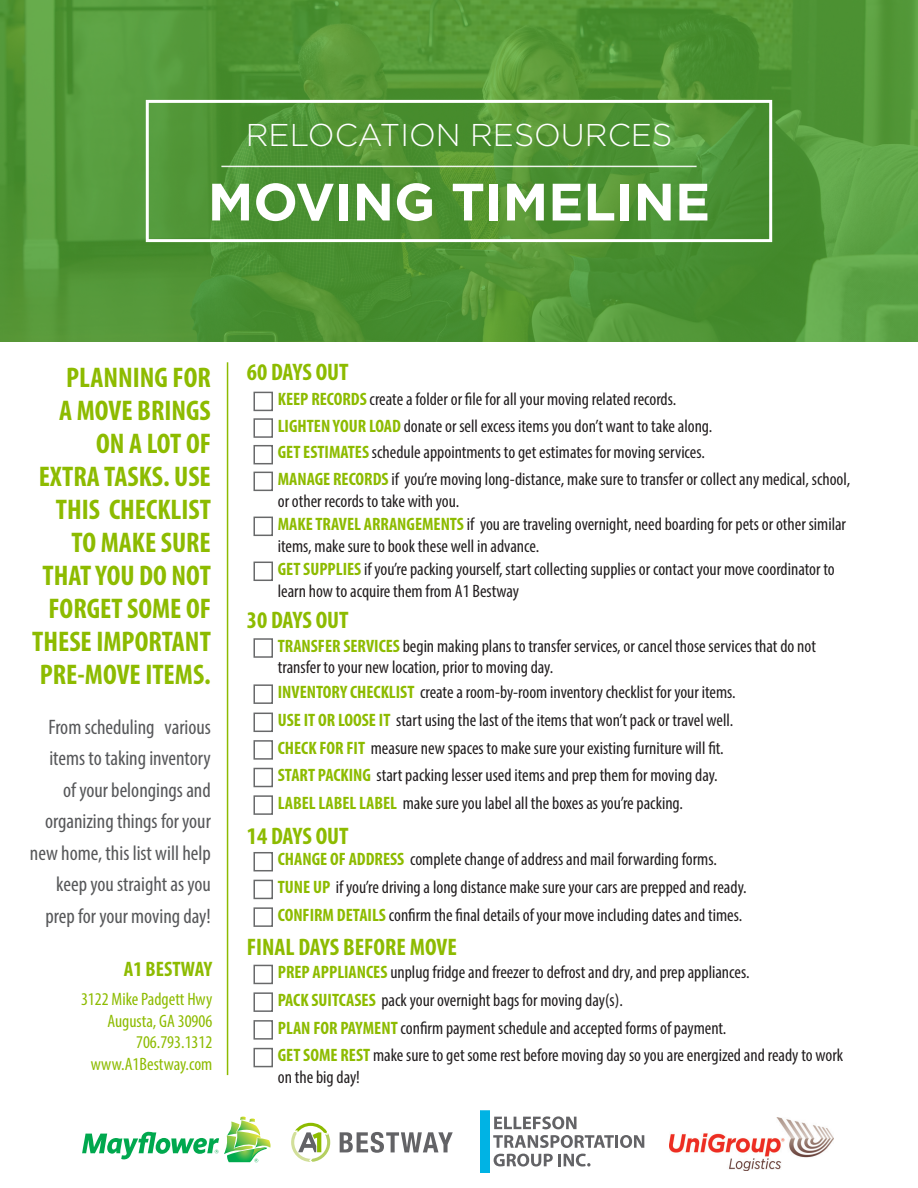
<style>
.page{position:relative;width:918px;height:1188px;background:#fff}
.page>*{position:absolute;margin:0;border:0;box-sizing:border-box;transform-origin:0 0}
.t1{font:700 52.5px "Gotham";color:#fff}
.t2{font:300 31.5px "Gotham";color:#fff}
.t3{font:700 condensed 28.5px/33px "Myriad Pro";color:#8dbb00;text-align:right}
.t4{font:700 condensed 24px "Myriad Pro";color:#8dbb00}
.t5{font:condensed 21px/31.5px "Myriad Pro";color:#57585a;text-align:right}
.t6{font:700 condensed 21px "Myriad Pro";color:#8dbb00}
.t7{font:condensed 18px/21.6px "Myriad Pro";color:#231f20}
.t8{font:condensed 18px "Myriad Pro";color:#8dbb00}
.s1{font-weight:700;color:#8dbb00}
</style>
<div class="page">
<div style="left:253px;top:418px;width:20px;height:20px;border:2px solid #57585a"></div>
<div style="left:253px;top:392px;width:20px;height:19px;border:2px solid #57585a"></div>
<div style="left:253px;top:907px;width:20px;height:20px;border:2px solid #57585a"></div>
<div style="left:253px;top:1020px;width:20px;height:20px;border:2px solid #57585a"></div>
<div style="left:253px;top:1048px;width:20px;height:19px;border:2px solid #57585a"></div>
<div style="left:253px;top:684px;width:20px;height:20px;border:2px solid #57585a"></div>
<div style="left:253px;top:713px;width:20px;height:19px;border:2px solid #57585a"></div>
<div style="left:253px;top:740px;width:20px;height:20px;border:2px solid #57585a"></div>
<div style="left:253px;top:768px;width:20px;height:19px;border:2px solid #57585a"></div>
<div style="left:253px;top:795px;width:20px;height:20px;border:2px solid #57585a"></div>
<div style="left:253px;top:852px;width:20px;height:19px;border:2px solid #57585a"></div>
<div style="left:253px;top:965px;width:20px;height:19px;border:2px solid #57585a"></div>
<div style="left:253px;top:880px;width:20px;height:19px;border:2px solid #57585a"></div>
<div style="left:253px;top:992px;width:20px;height:20px;border:2px solid #57585a"></div>
<div style="left:253px;top:638px;width:20px;height:20px;border:2px solid #57585a"></div>
<div style="left:253px;top:445px;width:20px;height:19px;border:2px solid #57585a"></div>
<div style="left:253px;top:562px;width:20px;height:19px;border:2px solid #57585a"></div>
<div style="left:253px;top:472px;width:20px;height:19px;border:2px solid #57585a"></div>
<div style="left:253px;top:517px;width:20px;height:19px;border:2px solid #57585a"></div>
<svg style="left:0;top:0;width:918px;height:342px;background:#519636"></svg>
<hr style="left:221px;top:166px;width:476px;height:1px;background:#fff">
<svg style="left:340px;top:1132px;width:113px;height:21px"></svg>
<svg style="left:291px;top:1123px;width:39px;height:39px"></svg>
<div style="left:480px;top:1111px;width:9px;height:62px;background:#00b3e4"></div>
<div style="left:480px;top:1111px;width:10px;height:62px;border:1px solid #00b3e4"></div>
<svg style="left:494px;top:1116px;width:83px;height:13px"></svg>
<svg style="left:493px;top:1135px;width:151px;height:13px"></svg>
<svg style="left:494px;top:1154px;width:97px;height:13px"></svg>
<img style="left:670px;top:1118px;width:164px;height:52px">
<svg style="left:82px;top:1117px;width:189px;height:45px"></svg>
<hr style="left:227px;top:362px;width:1px;height:713px;background:#8dbb00">
<div style="left:146px;top:100px;width:626px;height:142px;border:3px solid #fff"></div>
<p class="t2" style="left:246px;top:117px;width:428px">RELOCATION RESOURCES</p>
<p class="t1" style="left:208px;top:167px;width:504px">MOVING TIMELINE</p>
<p class="t3" style="left:32px;top:361px;width:180px">PLANNING FOR<br>A MOVE BRINGS<br>ON A LOT OF<br>EXTRA TASKS. USE<br>THIS CHECKLIST<br>TO MAKE SURE<br>THAT YOU DO NOT<br>FORGET SOME OF<br>THESE IMPORTANT<br>PRE-MOVE ITEMS.</p>
<p class="t4" style="left:247px;top:357px;width:103px">60 DAYS OUT</p>
<p class="t7" style="left:278px;top:388px;width:400px"><span class="s1">KEEP RECORDS</span> create a folder or file for all your moving related records.</p>
<p class="t7" style="left:278px;top:415px;width:436px"><span class="s1">LIGHTEN YOUR LOAD</span> donate or sell excess items you don’t want to take along.</p>
<p class="t7" style="left:278px;top:441px;width:429px"><span class="s1">GET ESTIMATES</span> schedule appointments to get estimates for moving services.</p>
<p class="t7" style="left:278px;top:468px;width:574px"><span class="s1">MANAGE RECORDS</span> if you’re moving long-distance, make sure to transfer or collect any medical, school, or other records to take with you.</p>
<p class="t7" style="left:278px;top:513px;width:570px"><span class="s1">MAKE TRAVEL ARRANGEMENTS</span> if you are traveling overnight, need boarding for pets or other similar items, make sure to book these well in advance.</p>
<p class="t7" style="left:278px;top:558px;width:558px"><span class="s1">GET SUPPLIES</span> if you’re packing yourself, start collecting supplies or contact your move coordinator to learn how to acquire them from A1 Bestway</p>
<p class="t4" style="left:247px;top:605px;width:103px">30 DAYS OUT</p>
<p class="t7" style="left:278px;top:635px;width:540px"><span class="s1">TRANSFER SERVICES</span> begin making plans to transfer services, or cancel those services that do not transfer to your new location, prior to moving day.</p>
<p class="t7" style="left:278px;top:681px;width:459px"><span class="s1">INVENTORY CHECKLIST</span> create a room-by-room inventory checklist for your items.</p>
<p class="t7" style="left:278px;top:709px;width:457px"><span class="s1">USE IT OR LOOSE IT</span> start using the last of the items that won’t pack or travel well.</p>
<p class="t7" style="left:278px;top:737px;width:447px"><span class="s1">CHECK FOR FIT</span> measure new spaces to make sure your existing furniture will fit.</p>
<p class="t7" style="left:278px;top:764px;width:441px"><span class="s1">START PACKING</span> start packing lesser used items and prep them for moving day.</p>
<p class="t7" style="left:278px;top:792px;width:407px"><span class="s1">LABEL LABEL LABEL</span> make sure you label all the boxes as you’re packing.</p>
<p class="t5" style="left:30px;top:711px;width:182px">From scheduling various items to taking inventory<br>of your belongings and organizing things for your new home, this list will help keep you straight as you prep for your moving day!</p>
<p class="t4" style="left:247px;top:821px;width:103px">14 DAYS OUT</p>
<p class="t7" style="left:278px;top:849px;width:441px"><span class="s1">CHANGE OF ADDRESS</span> complete change of address and mail forwarding forms.</p>
<p class="t7" style="left:278px;top:876px;width:470px"><span class="s1">TUNE UP</span> if you’re driving a long distance make sure your cars are prepped and ready.</p>
<p class="t7" style="left:278px;top:904px;width:466px"><span class="s1">CONFIRM DETAILS</span> confirm the final details of your move including dates and times.</p>
<p class="t6" style="left:124px;top:956px;width:90px">A1 BESTWAY</p>
<p class="t8" style="left:81px;top:988px;width:133px">3122 Mike Padgett Hwy</p>
<p class="t8" style="left:107px;top:1010px;width:107px">Augusta, GA 30906</p>
<p class="t8" style="left:136px;top:1031px;width:78px">706.793.1312</p>
<p class="t8" style="left:91px;top:1053px;width:123px">www.A1Bestway.com</p>
<p class="t4" style="left:247px;top:932px;width:211px">FINAL DAYS BEFORE MOVE</p>
<p class="t7" style="left:278px;top:961px;width:473px"><span class="s1">PREP APPLIANCES</span> unplug fridge and freezer to defrost and dry, and prep appliances.</p>
<p class="t7" style="left:278px;top:989px;width:347px"><span class="s1">PACK SUITCASES</span> pack your overnight bags for moving day(s).</p>
<p class="t7" style="left:278px;top:1017px;width:450px"><span class="s1">PLAN FOR PAYMENT</span> confirm payment schedule and accepted forms of payment.</p>
<p class="t7" style="left:278px;top:1044px;width:567px"><span class="s1">GET SOME REST</span> make sure to get some rest before moving day so you are energized and ready to work on the big day!</p>
</div>
